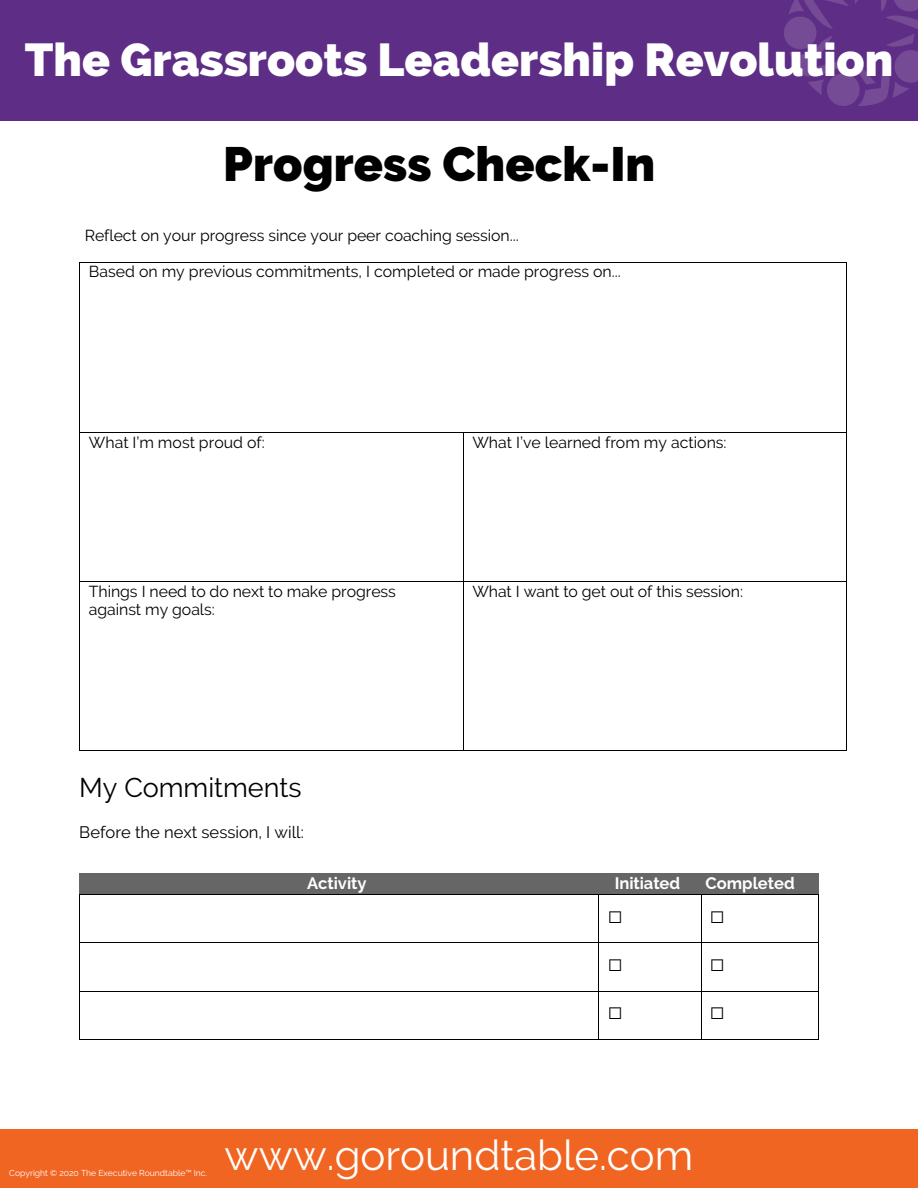
<style>
.page{position:relative;width:918px;height:1188px;background:#fff}
.page>*{position:absolute;margin:0;border:0;box-sizing:border-box;transform-origin:0 0}
.t1{font:900 48px "Raleway";color:#000}
.t2{font:800 45.9px "Raleway";color:#fff}
.t3{font:41.85px "Raleway";color:#fff}
.t4{font:27px "Raleway";color:#000}
.t5{font:16.5px "Raleway";color:#000}
.t6{font:700 16.5px "Raleway";letter-spacing:-.005em;color:#fff}
.t7{font:15.9px/18.6px "Raleway";letter-spacing:-.005em;color:#000}
.t8{font:8.55px "Raleway";color:#fff}
</style>
<div class="page">
<div style="left:0;top:0;width:918px;height:121px;background:#5e2d85"></div>
<img style="left:784px;top:0;width:134px;height:106px">
<div style="left:0;top:1130px;width:918px;height:58px;background:#f16522"></div>
<hr style="left:80px;top:262px;width:766px;height:1px;background:#000">
<hr style="left:79px;top:263px;width:1px;height:169px;background:#000">
<hr style="left:846px;top:263px;width:1px;height:169px;background:#000">
<hr style="left:80px;top:432px;width:383px;height:1px;background:#000">
<hr style="left:464px;top:432px;width:382px;height:1px;background:#000">
<hr style="left:79px;top:433px;width:1px;height:148px;background:#000">
<hr style="left:463px;top:433px;width:1px;height:148px;background:#000">
<hr style="left:846px;top:433px;width:1px;height:148px;background:#000">
<hr style="left:80px;top:581px;width:383px;height:1px;background:#000">
<hr style="left:464px;top:581px;width:382px;height:1px;background:#000">
<hr style="left:79px;top:582px;width:1px;height:168px;background:#000">
<hr style="left:80px;top:750px;width:383px;height:1px;background:#000">
<hr style="left:463px;top:582px;width:1px;height:168px;background:#000">
<hr style="left:464px;top:750px;width:382px;height:1px;background:#000">
<hr style="left:846px;top:582px;width:1px;height:168px;background:#000">
<div style="left:79px;top:874px;width:520px;height:20px;background:#666"></div>
<div style="left:599px;top:874px;width:102px;height:20px;background:#666"></div>
<div style="left:701px;top:874px;width:117px;height:20px;background:#666"></div>
<hr style="left:80px;top:894px;width:518px;height:1px;background:#000">
<hr style="left:600px;top:894px;width:101px;height:1px;background:#000">
<hr style="left:702px;top:894px;width:116px;height:1px;background:#000">
<hr style="left:79px;top:895px;width:1px;height:48px;background:#000">
<hr style="left:598px;top:895px;width:1px;height:48px;background:#000">
<hr style="left:701px;top:895px;width:1px;height:48px;background:#000">
<hr style="left:818px;top:895px;width:1px;height:48px;background:#000">
<hr style="left:80px;top:943px;width:518px;height:1px;background:#000">
<hr style="left:599px;top:943px;width:102px;height:1px;background:#000">
<hr style="left:702px;top:943px;width:116px;height:1px;background:#000">
<hr style="left:79px;top:943px;width:1px;height:48px;background:#000">
<hr style="left:598px;top:943px;width:1px;height:48px;background:#000">
<hr style="left:701px;top:943px;width:1px;height:48px;background:#000">
<hr style="left:818px;top:943px;width:1px;height:48px;background:#000">
<hr style="left:80px;top:991px;width:518px;height:1px;background:#000">
<hr style="left:599px;top:991px;width:102px;height:1px;background:#000">
<hr style="left:702px;top:991px;width:116px;height:1px;background:#000">
<hr style="left:79px;top:992px;width:1px;height:47px;background:#000">
<hr style="left:80px;top:1039px;width:518px;height:1px;background:#000">
<hr style="left:598px;top:992px;width:1px;height:47px;background:#000">
<hr style="left:599px;top:1039px;width:102px;height:1px;background:#000">
<hr style="left:701px;top:992px;width:1px;height:47px;background:#000">
<hr style="left:702px;top:1039px;width:116px;height:1px;background:#000">
<hr style="left:818px;top:992px;width:1px;height:47px;background:#000">
<h2 class="t2" style="left:25px;top:33px;width:870px">The Grassroots Leadership Revolution</h2>
<h1 class="t1" style="left:223px;top:136px;width:434px">Progress Check-In</h1>
<p class="t7" style="left:85px;top:226px;width:435px">Reflect on your progress since your peer coaching session...</p>
<p class="t7" style="left:89px;top:263px;width:534px">Based on my previous commitments, I completed or made progress on...</p>
<p class="t7" style="left:89px;top:433px;width:177px">What I’m most proud of:</p>
<p class="t7" style="left:472px;top:433px;width:256px">What I’ve learned from my actions:</p>
<p class="t7" style="left:89px;top:582px;width:309px">Things I need to do next to make progress against my goals:</p>
<p class="t7" style="left:472px;top:582px;width:272px">What I want to get out of this session:</p>
<h3 class="t4" style="left:79px;top:772px;width:224px">My Commitments</h3>
<p class="t5" style="left:79px;top:823px;width:226px">Before the next session, I will:</p>
<p class="t6" style="left:307px;top:874px;width:61px">Activity</p>
<p class="t6" style="left:615px;top:874px;width:67px">Initiated</p>
<p class="t6" style="left:705px;top:874px;width:91px">Completed</p>
<p class="t8" style="left:9px;top:1168px;width:200px">Copyright © 2020 The Executive Roundtable™ Inc.</p>
<h3 class="t3" style="left:225px;top:1131px;width:470px">www.goroundtable.com</h3>
</div>
